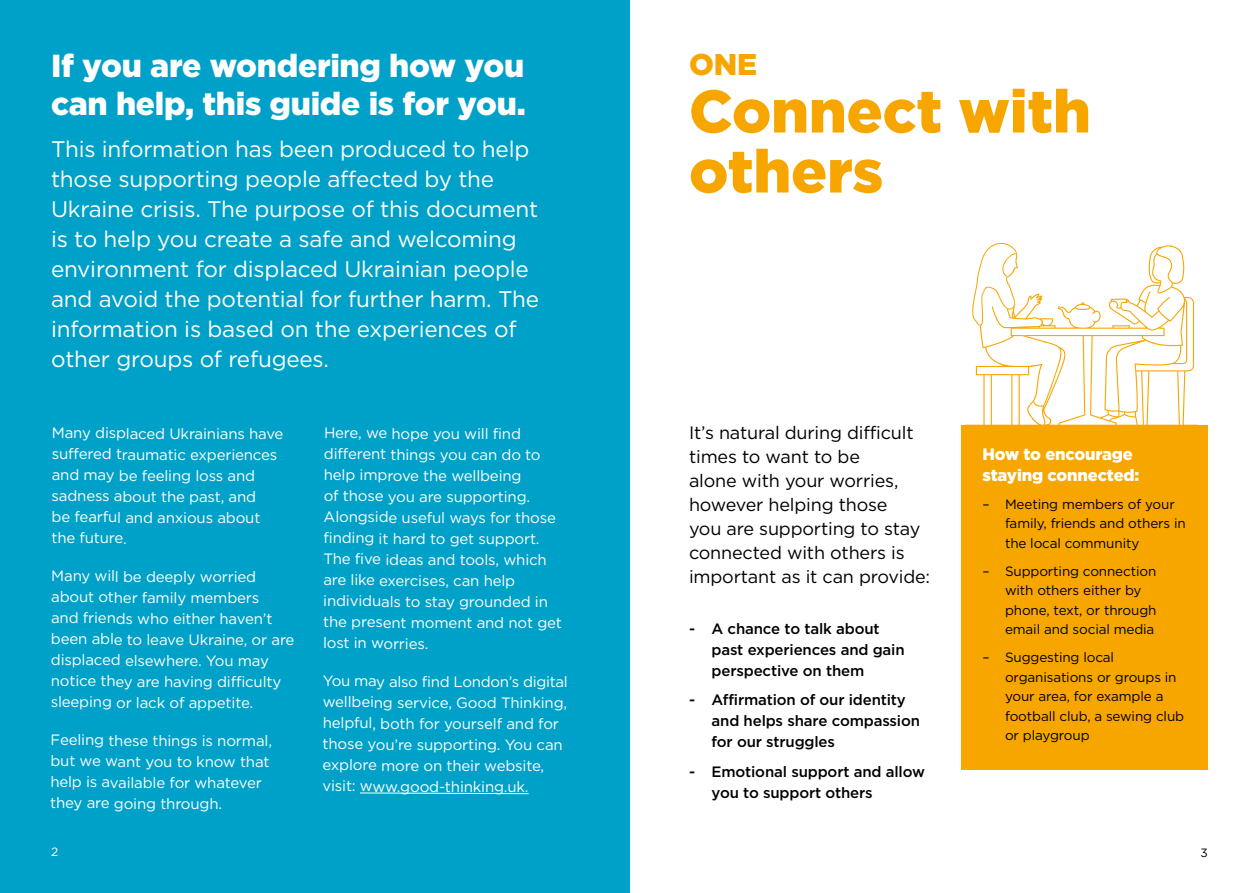
<style>
.page{position:relative;width:1259px;height:893px;background:#fff}
.page>*{position:absolute;margin:0;border:0;box-sizing:border-box;transform-origin:0 0}
.t1{font:900 60px/60px "Gotham";letter-spacing:-.005em;color:#f7a600}
.t2{font:900 31.8px/38.2px "Gotham";letter-spacing:-.01em;color:#fff}
.t3{font:900 30px "Gotham";color:#f7a600}
.t4{font:22.5px/30px "Gotham";letter-spacing:-.01em;color:#fff}
.t5{font:18px/24px "Gotham";letter-spacing:-.01em;color:#000}
.t6{font:900 16.5px/21px "Gotham";letter-spacing:-.01em;color:#fff}
.t7{font:15px/21px "Gotham";letter-spacing:-.015em;color:#fff}
.t8{font:500 15px/21px "Gotham";letter-spacing:-.01em;color:#000}
.t9{font:13.5px/19.5px "Gotham";letter-spacing:-.01em;color:#000}
.t10{font:12px "Gotham";color:#fff}
.t11{font:12px "Gotham";color:#000}
</style>
<div class="page">
<div style="left:0;top:0;width:629px;height:893px;background:#00a1c8"></div>
<div style="left:961px;top:425px;width:247px;height:345px;background:#f7a600"></div>
<svg style="left:360px;top:792px;width:169px;height:2px"></svg>
<svg style="left:965px;top:242px;width:232px;height:183px"></svg>
<h2 class="t2" style="left:51px;top:45px;width:476px">If you are wondering how you can help, this guide is for you.</h2>
<p class="t4" style="left:51px;top:134px;width:489px">This information has been produced to help those supporting people affected by the Ukraine crisis. The purpose of this document is to help you create a safe and welcoming environment for displaced Ukrainian people and avoid the potential for further harm. The information is based on the experiences of other groups of refugees.</p>
<p class="t7" style="left:51px;top:423px;width:234px">Many displaced Ukrainians have suffered traumatic experiences and may be feeling loss and sadness about the past, and<br>be fearful and anxious about the future.</p>
<p class="t7" style="left:51px;top:566px;width:245px">Many will be deeply worried about other family members<br>and friends who either haven’t been able to leave Ukraine, or are displaced elsewhere. You may notice they are having difficulty sleeping or lack of appetite.</p>
<p class="t7" style="left:50px;top:730px;width:223px">Feeling these things is normal, but we want you to know that help is available for whatever they are going through.</p>
<p class="t7" style="left:323px;top:423px;width:240px">Here, we hope you will find different things you can do to help improve the wellbeing<br>of those you are supporting.<br>Alongside useful ways for those finding it hard to get support.<br>The five ideas and tools, which are like exercises, can help individuals to stay grounded in the present moment and not get lost in worries.</p>
<p class="t7" style="left:322px;top:671px;width:247px">You may also find London’s digital wellbeing service, Good Thinking, helpful, both for yourself and for those you’re supporting. You can explore more on their website, visit: www.good-thinking.uk.</p>
<h3 class="t3" style="left:689px;top:47px;width:70px">ONE</h3>
<h1 class="t1" style="left:689px;top:80px;width:403px">Connect with others</h1>
<p class="t5" style="left:689px;top:420px;width:243px">It’s natural during difficult times to want to be<br>alone with your worries, however helping those<br>you are supporting to stay connected with others is important as it can provide:</p>
<p class="t8" style="left:711px;top:617px;width:195px;text-indent:-22px">- A chance to talk about past experiences and gain perspective on them</p>
<p class="t8" style="left:711px;top:689px;width:210px;text-indent:-22px">- Affirmation of our identity and helps share compassion for our struggles</p>
<p class="t8" style="left:711px;top:760px;width:215px;text-indent:-22px">- Emotional support and allow you to support others</p>
<p class="t6" style="left:982px;top:443px;width:158px">How to encourage staying connected:</p>
<p class="t9" style="left:1005px;top:494px;width:182px;text-indent:-23px">– Meeting members of your family, friends and others in the local community</p>
<p class="t9" style="left:1005px;top:561px;width:153px;text-indent:-23px">– Supporting connection with others either by phone, text, or through email and social media</p>
<p class="t9" style="left:1005px;top:647px;width:181px;text-indent:-23px">– Suggesting local organisations or groups in your area, for example a football club, a sewing club or playgroup</p>
<p class="t10" style="left:51px;top:844px;width:9px">2</p>
<p class="t11" style="left:1200px;top:845px;width:9px">3</p>
</div>
